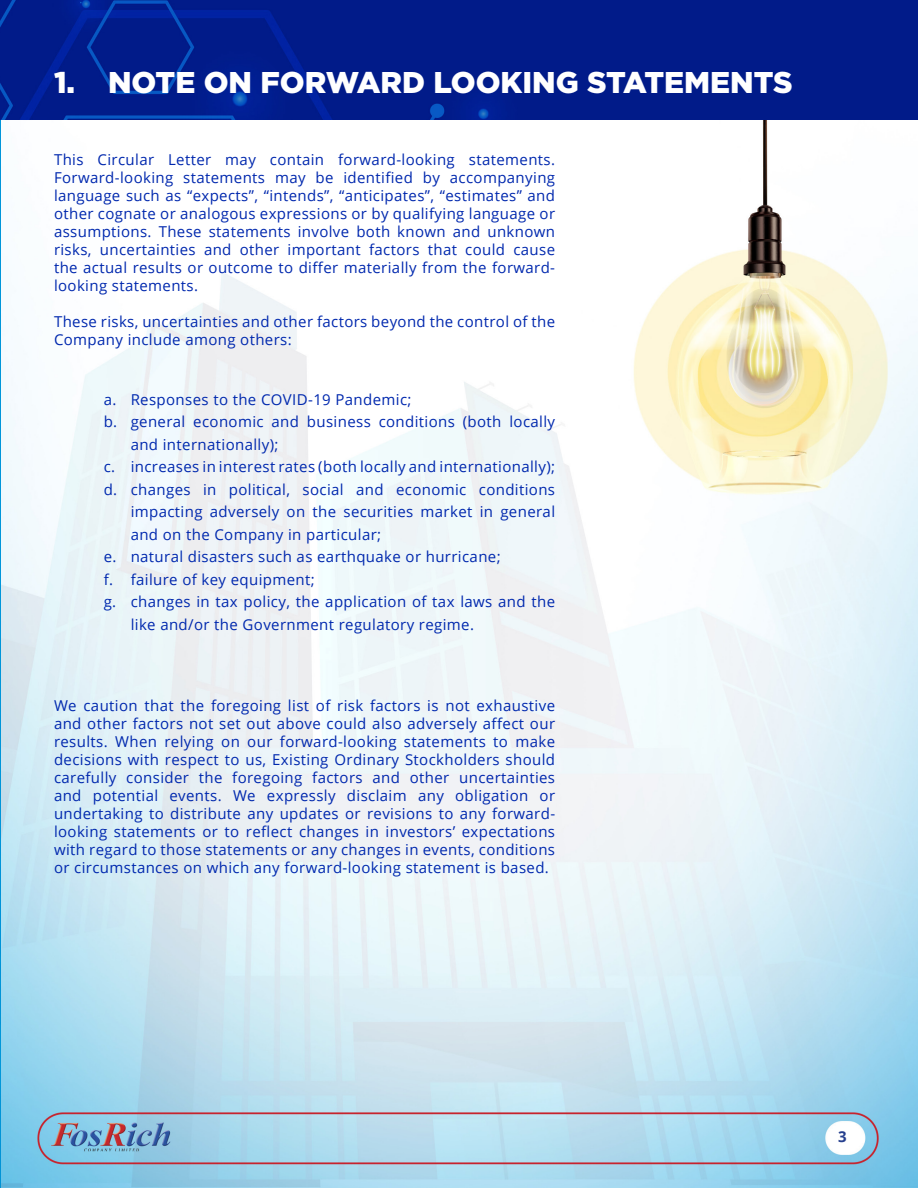
<style>
.page{position:relative;width:918px;height:1188px;background:#fff}
.page>*{position:absolute;margin:0;border:0;box-sizing:border-box;transform-origin:0 0}
.t1{font:900 30px "Gotham";color:#fff}
.t2{font:15px/18px "Open Sans";letter-spacing:.025em;color:#0028ae;text-align:justify}
.t3{font:700 15px "Open Sans";color:#253f8e}
</style>
<div class="page">
<img style="left:0;top:120px;width:918px;height:1068px">
<img style="left:1px;top:0;width:917px;height:120px">
<img style="left:0;top:0;width:1px;height:120px">
<p class="t1" style="left:54px;top:65px;width:740px">1. NOTE ON FORWARD LOOKING STATEMENTS</p>
<p class="t2" style="left:54px;top:151px;width:503px">This Circular Letter may contain forward-looking statements.<br>Forward-looking statements may be identified by accompanying language such as “expects”, “intends”, “anticipates”, “estimates” and other cognate or analogous expressions or by qualifying language or assumptions. These statements involve both known and unknown risks, uncertainties and other important factors that could cause the actual results or outcome to differ materially from the forward&shy;looking statements.</p>
<p class="t2" style="left:54px;top:313px;width:503px">These risks, uncertainties and other factors beyond the control of the<br>Company include among others:</p>
<p class="t2" style="left:104px;top:390px;width:309px">a. Responses to the COVID-19 Pandemic;</p>
<p class="t2" style="left:131px;top:410px;width:426px;line-height:22.5px;text-indent:-27px">b. general economic and business conditions (both locally and internationally);</p>
<p class="t2" style="left:104px;top:457px;width:453px">c. increases in interest rates (both locally and internationally);</p>
<p class="t2" style="left:131px;top:478px;width:426px;line-height:22.5px;text-indent:-27px">d. changes in political, social and economic conditions impacting adversely on the securities market in general and on the Company in particular;</p>
<p class="t2" style="left:104px;top:547px;width:399px">e. natural disasters such as earthquake or hurricane;</p>
<p class="t2" style="left:104px;top:570px;width:213px">f. failure of key equipment;</p>
<p class="t2" style="left:131px;top:590px;width:426px;line-height:22.5px;text-indent:-27px">g. changes in tax policy, the application of tax laws and the like and/or the Government regulatory regime.</p>
<p class="t2" style="left:54px;top:696px;width:503px">We caution that the foregoing list of risk factors is not exhaustive and other factors not set out above could also adversely affect our results. When relying on our forward-looking statements to make decisions with respect to us, Existing Ordinary Stockholders should carefully consider the foregoing factors and other uncertainties and potential events. We expressly disclaim any obligation or undertaking to distribute any updates or revisions to any forward&shy;looking statements or to reflect changes in investors’ expectations with regard to those statements or any changes in events, conditions or circumstances on which any forward-looking statement is based.</p>
<p class="t3" style="left:838px;top:1126px;width:10px">3</p>
</div>
